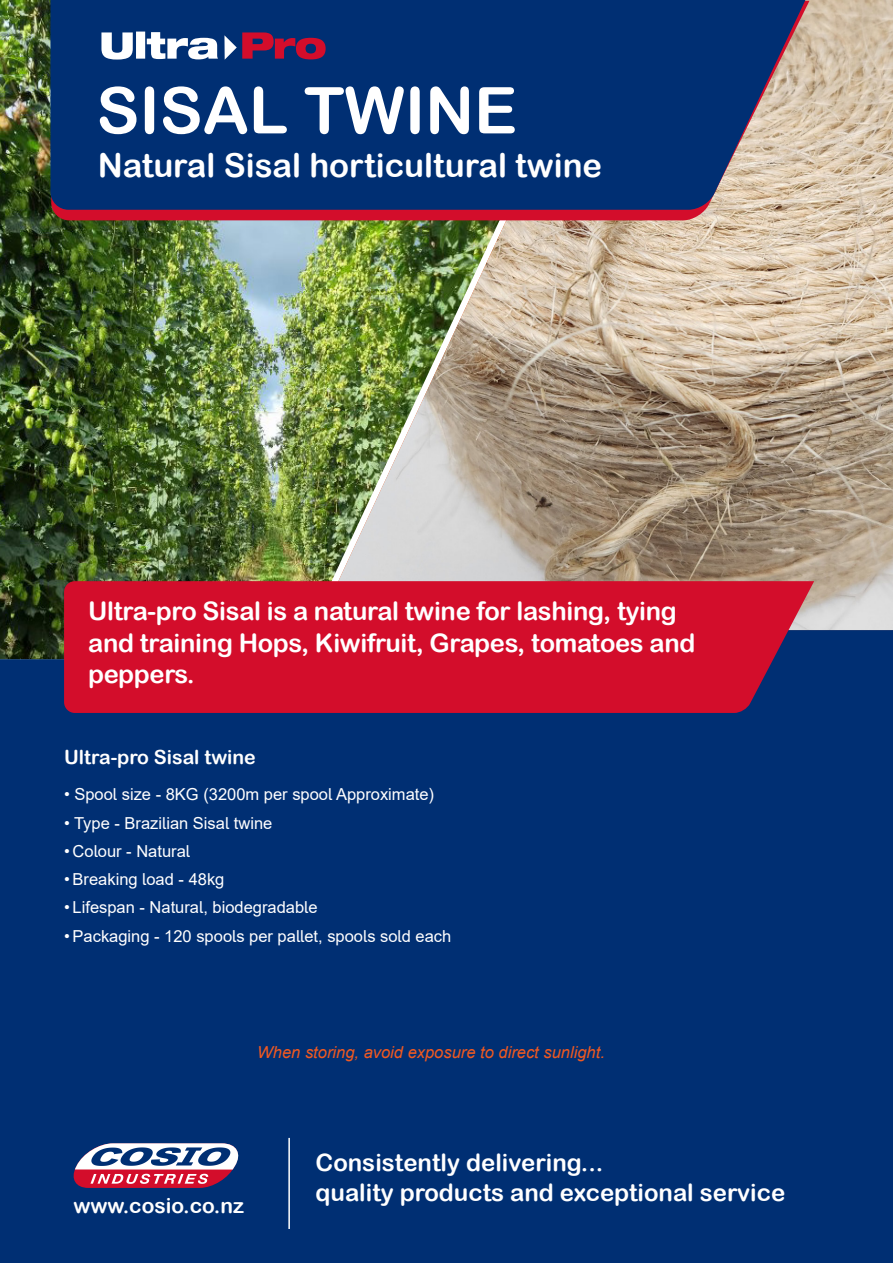
<style>
.page{position:relative;width:893px;height:1263px;background:#fff}
.page>*{position:absolute;margin:0;border:0;box-sizing:border-box;transform-origin:0 0}
.t1{font:64.5px "Arial Rounded MT Bold";color:#fff}
.t2{font:33px "Arial Rounded MT Bold";color:#fff}
.t3{font:25.5px/31.5px "Arial Rounded MT Bold";letter-spacing:-.01em;color:#fff}
.t4{font:24px "Arial Rounded MT Bold";color:#fff}
.t5{font:21px "Arial Rounded MT Bold";color:#fff}
.t6{font:19.5px "Arial Rounded MT Bold";color:#fff}
.t7{font:16.5px "Arial";color:#fff}
.t8{font:italic 16.5px "Arial";color:#f15921}
</style>
<div class="page">
<div style="left:0;top:629px;width:893px;height:634px;background:#002f73"></div>
<img style="left:602px;top:0;width:291px;height:630px">
<img style="left:0;top:0;width:602px;height:659px">
<svg style="left:51px;top:210px;width:759px;height:10px;background:#d3293e"></svg>
<svg style="left:50px;top:0;width:766px;height:210px;background:#143c77"></svg>
<div style="left:85px;top:1px;width:259px;height:91px;background:#002f73"></div>
<svg style="left:101px;top:32px;width:225px;height:28px"></svg>
<div style="left:64px;top:581px;width:750px;height:132px;background:#d30d2b"></div>
<hr style="left:288px;top:1138px;width:2px;height:91px;background:#fff">
<svg style="left:73px;top:1143px;width:166px;height:45px"></svg>
<p class="t1" style="left:96px;top:72px;width:422px">SISAL TWINE</p>
<p class="t2" style="left:98px;top:146px;width:506px">Natural Sisal horticultural twine</p>
<p class="t3" style="left:88px;top:595px;width:609px">Ultra-pro Sisal is a natural twine for lashing, tying and training Hops, Kiwifruit, Grapes, tomatoes and peppers.</p>
<p class="t6" style="left:64px;top:745px;width:193px">Ultra-pro Sisal twine</p>
<p class="t7" style="left:64px;top:783px;width:372px">• Spool size - 8KG (3200m per spool Approximate)</p>
<p class="t7" style="left:64px;top:811px;width:210px">• Type - Brazilian Sisal twine</p>
<p class="t7" style="left:64px;top:840px;width:128px">• Colour - Natural</p>
<p class="t7" style="left:64px;top:868px;width:162px">• Breaking load - 48kg</p>
<p class="t7" style="left:64px;top:896px;width:255px">• Lifespan - Natural, biodegradable</p>
<p class="t7" style="left:64px;top:924px;width:389px">• Packaging - 120 spools per pallet, spools sold each</p>
<p class="t8" style="left:257px;top:1042px;width:349px">When storing, avoid exposure to direct sunlight.</p>
<p class="t5" style="left:73px;top:1193px;width:172px">www.cosio.co.nz</p>
<p class="t4" style="left:316px;top:1148px;width:289px">Consistently delivering...</p>
<p class="t4" style="left:316px;top:1178px;width:471px">quality products and exceptional service</p>
</div>
